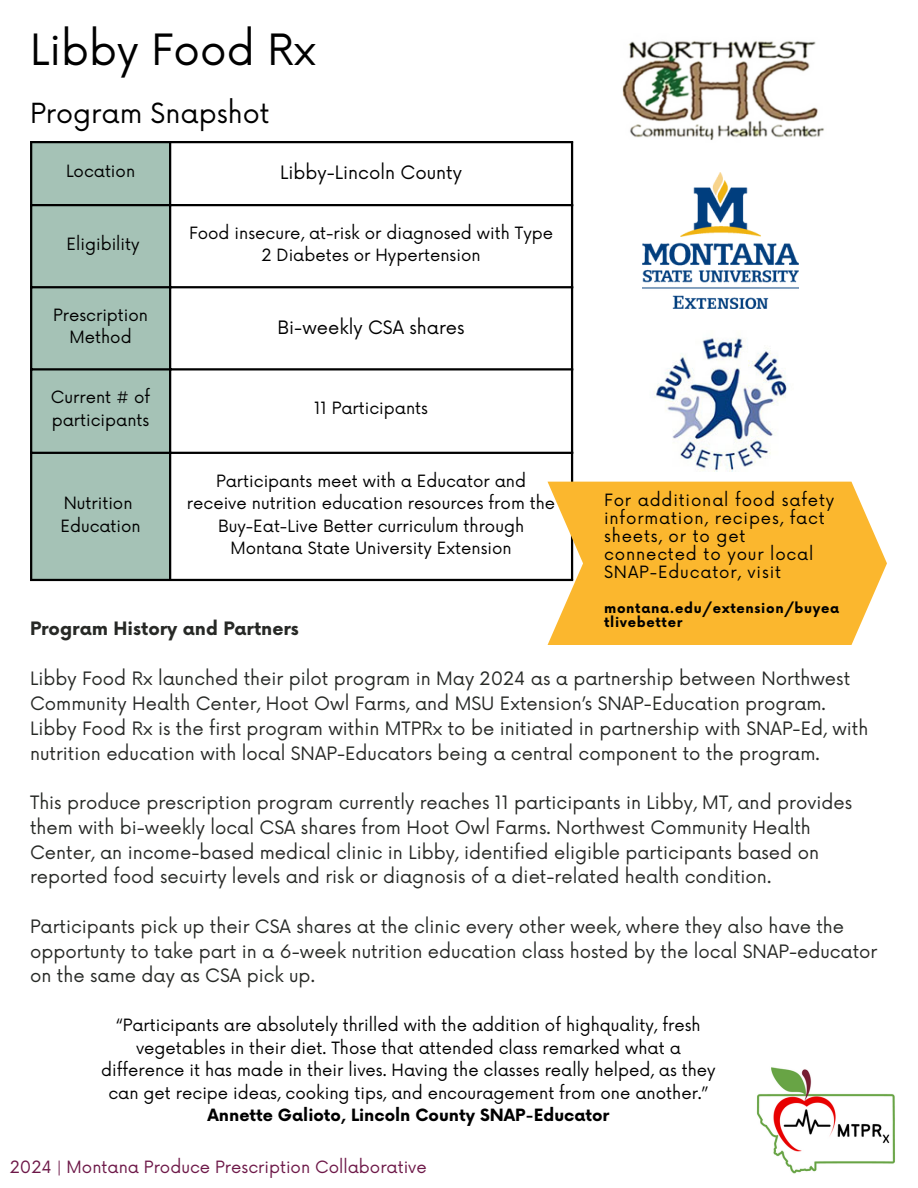
<style>
.page{position:relative;width:918px;height:1188px;background:#fff}
.page>*{position:absolute;margin:0;border:0;box-sizing:border-box;transform-origin:0 0}
.t1{font:42px "Now";color:#000}
.t2{font:27px "Now";color:#000}
.t3{font:18px/24.8px "Now";color:#272926}
.t4{font:18px "Now";color:#000}
.t5{font:700 18px "Now";color:#272926}
.t6{font:16.5px/22.5px "Now";color:#000;text-align:center}
.t7{font:16.5px/18px "Now";letter-spacing:.05em;color:#000}
.t8{font:16.5px "Now";color:#6d1848}
.t9{font:700 13.5px/14.7px "Now";letter-spacing:.05em;color:#000}
.s1{font-weight:700}
</style>
<div class="page">
<div style="left:32px;top:143px;width:137px;height:436px;background:#a5c2b6"></div>
<hr style="left:30px;top:143px;width:2px;height:436px;background:#000">
<hr style="left:169px;top:143px;width:2px;height:436px;background:#000">
<hr style="left:571px;top:143px;width:2px;height:436px;background:#000">
<hr style="left:30px;top:141px;width:543px;height:2px;background:#000">
<hr style="left:30px;top:204px;width:543px;height:2px;background:#000">
<hr style="left:30px;top:286px;width:543px;height:2px;background:#000">
<hr style="left:30px;top:368px;width:543px;height:2px;background:#000">
<hr style="left:30px;top:452px;width:543px;height:2px;background:#000">
<hr style="left:30px;top:579px;width:543px;height:2px;background:#000">
<svg style="left:548px;top:482px;width:339px;height:163px;background:#fabd43"></svg>
<img style="left:622px;top:41px;width:202px;height:99px">
<img style="left:642px;top:172px;width:157px;height:137px">
<img style="left:756px;top:1067px;width:139px;height:107px">
<img style="left:654px;top:338px;width:133px;height:134px">
<p class="t1" style="left:30px;top:26px;width:288px">Libby Food Rx</p>
<h3 class="t2" style="left:30px;top:98px;width:241px">Program Snapshot</h3>
<h1 class="t6" style="left:66px;top:161px;width:71px">Location</h1>
<p class="t4" style="left:280px;top:163px;width:183px">Libby-Lincoln County</p>
<h2 class="t6" style="left:67px;top:234px;width:74px">Eligibility</h2>
<p class="t6" style="left:189px;top:223px;width:366px">Food insecure, at-risk or diagnosed with Type<br>2 Diabetes or Hypertension</p>
<p class="t6" style="left:53px;top:305px;width:97px">Prescription<br>Method</p>
<p class="t4" style="left:278px;top:318px;width:189px">Bi-weekly CSA shares</p>
<p class="t6" style="left:51px;top:387px;width:101px;text-align:left">Current # of participants</p>
<p class="t6" style="left:314px;top:398px;width:115px">11 Participants</p>
<p class="t6" style="left:187px;top:470px;width:370px">Participants meet with a Educator and receive nutrition education resources from the Buy-Eat-Live Better curriculum through Montana State University Extension</p>
<h4 class="t7" style="left:604px;top:492px;width:232px">For additional food safety information, recipes, fact sheets, or to get connected to your local<br>SNAP-Educator, visit</h4>
<p class="t9" style="left:604px;top:601px;width:237px">montana.edu/extension/buyea tlivebetter</p>
<p class="t6" style="left:64px;top:493px;width:70px">Nutrition</p>
<p class="t6" style="left:60px;top:515px;width:82px">Education</p>
<p class="t5" style="left:30px;top:618px;width:270px">Program History and Partners</p>
<p class="t3" style="left:30px;top:667px;width:840px">Libby Food Rx launched their pilot program in May 2024 as a partnership between Northwest Community Health Center, Hoot Owl Farms, and MSU Extension’s SNAP-Education program.<br>Libby Food Rx is the first program within MTPRx to be initiated in partnership with SNAP-Ed, with nutrition education with local SNAP-Educators being a central component to the program.</p>
<p class="t3" style="left:30px;top:791px;width:824px">This produce prescription program currently reaches 11 participants in Libby, MT, and provides them with bi-weekly local CSA shares from Hoot Owl Farms. Northwest Community Health Center, an income-based medical clinic in Libby, identified eligible participants based on reported food secuirty levels and risk or diagnosis of a diet-related health condition.</p>
<p class="t3" style="left:30px;top:915px;width:849px">Participants pick up their CSA shares at the clinic every other week, where they also have the opportunty to take part in a 6-week nutrition education class hosted by the local SNAP-educator on the same day as CSA pick up.</p>
<h4 class="t6" style="left:101px;top:1015px;width:616px">“Participants are absolutely thrilled with the addition of highquality, fresh vegetables in their diet. Those that attended class remarked what a difference it has made in their lives. Having the classes really helped, as they can get recipe ideas, cooking tips, and encouragement from one another.” <span class="s1">Annette Galioto, Lincoln County SNAP-Educator</span></h4>
<h4 class="t8" style="left:10px;top:1158px;width:419px">2024 | Montana Produce Prescription Collaborative</h4>
</div>
